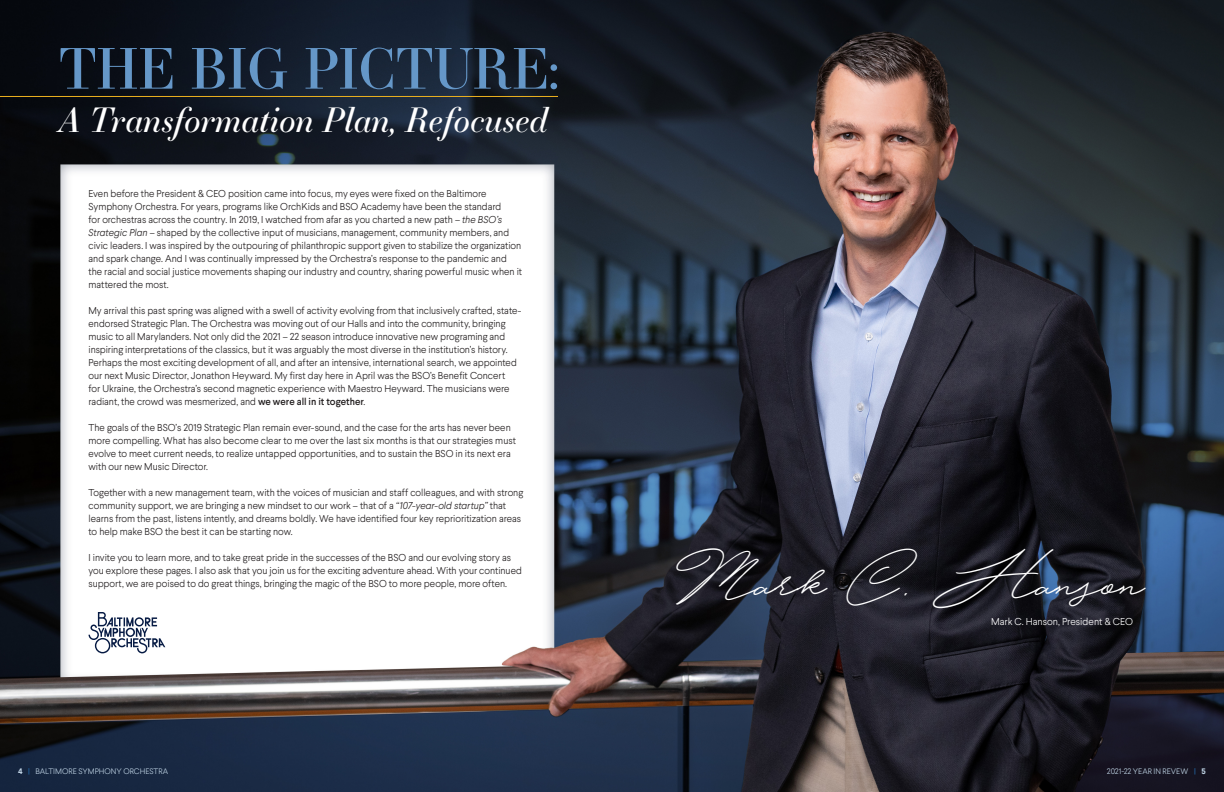
<style>
.page{position:relative;width:1224px;height:792px;background:#fff}
.page>*{position:absolute;margin:0;border:0;box-sizing:border-box;transform-origin:0 0}
.t1{font:55.2px "Essonnes Display";color:#6597c8}
.t2{font:47.4px "Hijrnotes";color:#fff}
.t3{font:italic 33.4px "Essonnes Display";color:#fff}
.t4{font:300 10px/13px "Larsseit";letter-spacing:-.005em;color:#231f20}
.t5{font:300 10px "Larsseit";color:#fff}
.t6{font:300 8px "Larsseit";letter-spacing:.005em;color:#bfd3e4}
.s1{font-style:italic}
.s2{font-weight:500}
.s3{font-weight:700}
.s4{font-weight:400;color:#246cad}
</style>
<div class="page">
<img style="left:0;top:0;width:1224px;height:792px">
<svg style="left:89px;top:612px;width:76px;height:41px"></svg>
<hr style="left:0;top:96px;width:558px;height:1px;background:#ecb11f">
<p class="t1" style="left:59px;top:30px;width:502px">THE BIG PICTURE:</p>
<p class="t3" style="left:59px;top:96px;width:490px">A Transformation Plan, Refocused</p>
<p class="t4" style="left:89px;top:187px;width:435px">Even before the President &amp; CEO position came into focus, my eyes were fixed on the Baltimore Symphony Orchestra. For years, programs like OrchKids and BSO Academy have been the standard<br>for orchestras across the country. In 2019, I watched from afar as you charted a new path – <span class="s1">the BSO’s Strategic Plan</span> – shaped by the collective input of musicians, management, community members, and civic leaders. I was inspired by the outpouring of philanthropic support given to stabilize the organization and spark change. And I was continually impressed by the Orchestra’s response to the pandemic and the racial and social justice movements shaping our industry and country, sharing powerful music when it mattered the most.</p>
<p class="t4" style="left:89px;top:304px;width:434px">My arrival this past spring was aligned with a swell of activity evolving from that inclusively crafted, state&shy;endorsed Strategic Plan. The Orchestra was moving out of our Halls and into the community, bringing music to all Marylanders. Not only did the 2021 – 22 season introduce innovative new programing and inspiring interpretations of the classics, but it was arguably the most diverse in the institution’s history.<br>Perhaps the most exciting development of all, and after an intensive, international search, we appointed our next Music Director, Jonathon Heyward. My first day here in April was the BSO’s Benefit Concert<br>for Ukraine, the Orchestra’s second magnetic experience with Maestro Heyward. The musicians were radiant, the crowd was mesmerized, and <span class="s2">we were all in it together</span>.</p>
<p class="t4" style="left:89px;top:421px;width:429px">The goals of the BSO’s 2019 Strategic Plan remain ever-sound, and the case for the arts has never been more compelling. What has also become clear to me over the last six months is that our strategies must evolve to meet current needs, to realize untapped opportunities, and to sustain the BSO in its next era with our new Music Director.</p>
<p class="t4" style="left:89px;top:486px;width:436px">Together with a new management team, with the voices of musician and staff colleagues, and with strong community support, we are bringing a new mindset to our work – that of a <span class="s1">“107-year-old startup”</span> that learns from the past, listens intently, and dreams boldly. We have identified four key reprioritization areas to help make BSO the best it can be starting now.</p>
<p class="t4" style="left:89px;top:551px;width:435px">I invite you to learn more, and to take great pride in the successes of the BSO and our evolving story as you explore these pages. I also ask that you join us for the exciting adventure ahead. With your continued support, we are poised to do great things, bringing the magic of the BSO to more people, more often.</p>
<p class="t2" style="left:673px;top:568px;width:468px">Mark C. Hanson</p>
<p class="t5" style="left:991px;top:615px;width:144px">Mark C. Hanson, President &amp; CEO</p>
<p class="t6" style="left:18px;top:766px;width:152px"><span class="s3">4</span> <span class="s4">|</span> BALTIMORE SYMPHONY ORCHESTRA</p>
<p class="t6" style="left:1107px;top:766px;width:101px">2021-22 YEAR IN REVEW <span class="s4">|</span> <span class="s3">5</span></p>
</div>
